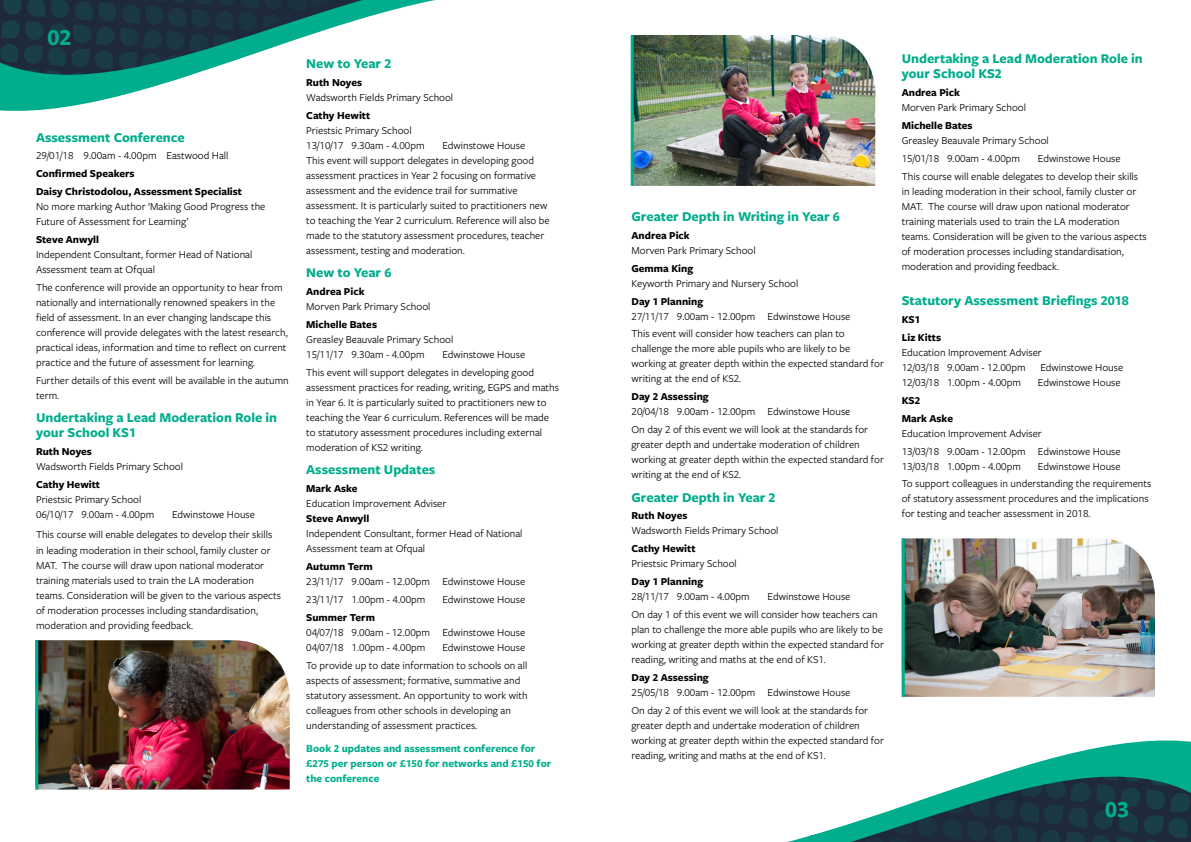
<style>
.page{position:relative;width:1191px;height:842px;background:#fff}
.page>*{position:absolute;margin:0;border:0;box-sizing:border-box;transform-origin:0 0}
.t1{font:700 24px "Freight Sans Pro";color:#00ad8c}
.t2{font:700 14px/15px "Freight Sans Pro";color:#00ad8c}
.t3{font:11px/15px "Freight Sans Pro";color:#000}
.t4{font:700 11px/17.8px "Freight Sans Pro";color:#000}
.t5{font:700 11px/15px "Freight Sans Pro";color:#00ad8c}
</style>
<div class="page">
<svg style="left:0;top:0;width:435px;height:111px"></svg>
<svg style="left:787px;top:740px;width:404px;height:102px"></svg>
<img style="left:904px;top:538px;width:251px;height:159px">
<img style="left:38px;top:640px;width:252px;height:149px">
<img style="left:633px;top:35px;width:242px;height:151px">
<hr style="left:630px;top:35px;width:3px;height:151px;background:#00ad8c">
<hr style="left:35px;top:640px;width:3px;height:149px;background:#00ad8c">
<hr style="left:901px;top:538px;width:3px;height:159px;background:#00ad8c">
<h1 class="t1" style="left:48px;top:21px;width:25px">02</h1>
<p class="t2" style="left:36px;top:129px;width:150px">Assessment Conference</p>
<p class="t3" style="left:36px;top:148px;width:194px">29/01/18 9.00am - 4.00pm Eastwood Hall</p>
<p class="t4" style="left:36px;top:164px;width:207px">Confirmed Speakers<br>Daisy Christodolou, Assessment Specialist</p>
<p class="t3" style="left:36px;top:199px;width:231px">No more marking Author ‘Making Good Progress the<br>Future of Assessment for Learning’</p>
<p class="t4" style="left:36px;top:230px;width:65px">Steve Anwyll</p>
<p class="t3" style="left:36px;top:246px;width:218px">Independent Consultant, former Head of National<br>Assessment team at Ofqual</p>
<p class="t3" style="left:36px;top:279px;width:253px">The conference will provide an opportunity to hear from nationally and internationally renowned speakers in the field of assessment. In an ever changing landscape this conference will provide delegates with the latest research, practical ideas, information and time to reflect on current practice and the future of assessment for learning.</p>
<p class="t3" style="left:36px;top:372px;width:254px">Further details of this event will be available in the autumn term.</p>
<p class="t2" style="left:36px;top:409px;width:243px">Undertaking a Lead Moderation Role in your School KS1</p>
<p class="t4" style="left:36px;top:442px;width:57px">Ruth Noyes</p>
<p class="t3" style="left:36px;top:458px;width:148px">Wadsworth Fields Primary School</p>
<p class="t4" style="left:36px;top:475px;width:65px">Cathy Hewitt</p>
<p class="t3" style="left:36px;top:491px;width:120px">Priestsic Primary School<br>06/10/17 9.00am - 4.00pm</p>
<p class="t3" style="left:36px;top:503px;width:238px;line-height:20.7px;text-indent:136px">Edwinstowe House<br>This course will enable delegates to develop their skills</p>
<p class="t3" style="left:36px;top:542px;width:247px">in leading moderation in their school, family cluster or MAT. The course will draw upon national moderator training materials used to train the LA moderation teams. Consideration will be given to the various aspects of moderation processes including standardisation, moderation and providing feedback.</p>
<p class="t2" style="left:306px;top:56px;width:87px">New to Year 2</p>
<p class="t4" style="left:306px;top:73px;width:57px">Ruth Noyes</p>
<p class="t3" style="left:306px;top:89px;width:148px">Wadsworth Fields Primary School</p>
<p class="t4" style="left:306px;top:106px;width:65px">Cathy Hewitt</p>
<p class="t3" style="left:306px;top:122px;width:120px">Priestsic Primary School<br>13/10/17 9.30am - 4.00pm</p>
<p class="t3" style="left:306px;top:137px;width:245px;text-indent:136px">Edwinstowe House<br>This event will support delegates in developing good assessment practices in Year 2 focusing on formative assessment and the evidence trail for summative assessment. It is particularly suited to practitioners new to teaching the Year 2 curriculum. Reference will also be made to the statutory assessment procedures, teacher assessment, testing and moderation.</p>
<p class="t2" style="left:306px;top:265px;width:87px">New to Year 6</p>
<p class="t4" style="left:306px;top:282px;width:60px">Andrea Pick</p>
<p class="t3" style="left:306px;top:299px;width:126px">Morven Park Primary School</p>
<p class="t4" style="left:306px;top:315px;width:72px">Michelle Bates</p>
<p class="t3" style="left:306px;top:332px;width:149px">Greasley Beauvale Primary School<br>15/11/17 9.30am - 4.00pm</p>
<p class="t3" style="left:306px;top:345px;width:229px;line-height:17.8px;text-indent:136px">Edwinstowe House<br>This event will support delegates in developing good</p>
<p class="t3" style="left:306px;top:379px;width:254px">assessment practices for reading, writing, EGPS and maths in Year 6. It is particularly suited to practitioners new to teaching the Year 6 curriculum. References will be made to statutory assessment procedures including external moderation of KS2 writing.</p>
<p class="t2" style="left:306px;top:462px;width:131px">Assessment Updates</p>
<p class="t4" style="left:306px;top:479px;width:53px">Mark Aske</p>
<p class="t3" style="left:306px;top:496px;width:142px">Education Improvement Adviser</p>
<p class="t4" style="left:306px;top:509px;width:65px">Steve Anwyll</p>
<p class="t3" style="left:306px;top:526px;width:218px">Independent Consultant, former Head of National<br>Assessment team at Ofqual</p>
<p class="t4" style="left:306px;top:557px;width:68px">Autumn Term</p>
<p class="t3" style="left:306px;top:572px;width:220px;line-height:17.8px">23/11/17 9.00am - 12.00pm Edwinstowe House<br>23/11/17 1.00pm - 4.00pm</p>
<p class="t3" style="left:442px;top:591px;width:84px">Edwinstowe House</p>
<p class="t4" style="left:306px;top:608px;width:70px">Summer Term</p>
<p class="t3" style="left:306px;top:624px;width:220px">04/07/18 9.00am - 12.00pm Edwinstowe House<br>04/07/18 1.00pm - 4.00pm</p>
<p class="t3" style="left:306px;top:638px;width:222px;line-height:17.8px;text-align:right">Edwinstowe House<br>To provide up to date information to schools on all</p>
<p class="t3" style="left:306px;top:672px;width:223px">aspects of assessment; formative, summative and statutory assessment. An opportunity to work with colleagues from other schools in developing an understanding of assessment practices.</p>
<p class="t5" style="left:306px;top:741px;width:246px">Book 2 updates and assessment conference for £275 per person or £150 for networks and £150 for the conference</p>
<p class="t2" style="left:631px;top:208px;width:210px">Greater Depth in Writing in Year 6</p>
<p class="t4" style="left:631px;top:226px;width:60px">Andrea Pick</p>
<p class="t3" style="left:631px;top:242px;width:126px">Morven Park Primary School</p>
<p class="t4" style="left:631px;top:259px;width:63px">Gemma King</p>
<p class="t3" style="left:631px;top:275px;width:168px">Keyworth Primary and Nursery School</p>
<p class="t4" style="left:631px;top:292px;width:73px">Day 1 Planning</p>
<p class="t3" style="left:631px;top:307px;width:220px;line-height:17.8px">27/11/17 9.00am - 12.00pm Edwinstowe House<br>This event will consider how teachers can plan to</p>
<p class="t3" style="left:631px;top:341px;width:254px">challenge the more able pupils who are likely to be working at greater depth within the expected standard for writing at the end of KS2.</p>
<p class="t4" style="left:631px;top:387px;width:79px">Day 2 Assessing</p>
<p class="t3" style="left:631px;top:402px;width:238px;line-height:17.8px">20/04/18 9.00am - 12.00pm Edwinstowe House<br>On day 2 of this event we will look at the standards for</p>
<p class="t3" style="left:631px;top:437px;width:254px">greater depth and undertake moderation of children working at greater depth within the expected standard for writing at the end of KS2.</p>
<p class="t2" style="left:631px;top:489px;width:146px">Greater Depth in Year 2</p>
<p class="t4" style="left:631px;top:506px;width:57px">Ruth Noyes</p>
<p class="t3" style="left:631px;top:523px;width:148px">Wadsworth Fields Primary School</p>
<p class="t4" style="left:631px;top:539px;width:65px">Cathy Hewitt</p>
<p class="t3" style="left:631px;top:556px;width:107px">Priestsic Primary School</p>
<p class="t4" style="left:631px;top:572px;width:73px">Day 1 Planning</p>
<p class="t3" style="left:631px;top:589px;width:120px">28/11/17 9.00am - 4.00pm</p>
<p class="t3" style="left:631px;top:587px;width:248px;line-height:17.8px;text-indent:136px">Edwinstowe House<br>On day 1 of this event we will consider how teachers can</p>
<p class="t3" style="left:631px;top:621px;width:254px;text-align:justify">plan to challenge the more able pupils who are likely to be working at greater depth within the expected standard for reading, writing and maths at the end of KS1.</p>
<p class="t4" style="left:631px;top:668px;width:79px">Day 2 Assessing</p>
<p class="t3" style="left:631px;top:683px;width:238px;line-height:17.8px">25/05/18 9.00am - 12.00pm Edwinstowe House<br>On day 2 of this event we will look at the standards for</p>
<p class="t3" style="left:631px;top:717px;width:254px">greater depth and undertake moderation of children working at greater depth within the expected standard for reading, writing and maths at the end of KS1.</p>
<p class="t2" style="left:901px;top:51px;width:243px">Undertaking a Lead Moderation Role in your School KS2</p>
<p class="t4" style="left:901px;top:83px;width:60px">Andrea Pick</p>
<p class="t3" style="left:901px;top:100px;width:126px">Morven Park Primary School</p>
<p class="t4" style="left:901px;top:116px;width:72px">Michelle Bates</p>
<p class="t3" style="left:901px;top:131px;width:149px;line-height:17.8px">Greasley Beauvale Primary School<br>15/01/18 9.00am - 4.00pm</p>
<p class="t3" style="left:901px;top:149px;width:238px;line-height:17.8px;text-indent:136px">Edwinstowe House<br>This course will enable delegates to develop their skills</p>
<p class="t3" style="left:901px;top:183px;width:247px">in leading moderation in their school, family cluster or MAT. The course will draw upon national moderator training materials used to train the LA moderation teams. Consideration will be given to the various aspects of moderation processes including standardisation, moderation and providing feedback.</p>
<p class="t2" style="left:901px;top:293px;width:228px">Statutory Assessment Briefings 2018</p>
<p class="t4" style="left:901px;top:310px;width:41px">KS1<br>Liz Kitts</p>
<p class="t3" style="left:901px;top:345px;width:142px">Education Improvement Adviser<br>12/03/18 9.00am - 12.00pm</p>
<p class="t3" style="left:1040px;top:360px;width:84px">Edwinstowe House</p>
<p class="t3" style="left:901px;top:375px;width:121px">12/03/18 1.00pm - 4.00pm</p>
<p class="t3" style="left:1037px;top:375px;width:84px">Edwinstowe House</p>
<p class="t4" style="left:901px;top:391px;width:53px">KS2<br>Mark Aske</p>
<p class="t3" style="left:901px;top:424px;width:220px;line-height:17.8px">Education Improvement Adviser<br>13/03/18 9.00am - 12.00pm Edwinstowe House</p>
<p class="t3" style="left:901px;top:458px;width:121px">13/03/18 1.00pm - 4.00pm</p>
<p class="t3" style="left:901px;top:457px;width:251px;line-height:17.8px;text-indent:136px">Edwinstowe House<br>To support colleagues in understanding the requirements</p>
<p class="t3" style="left:901px;top:491px;width:248px">of statutory assessment procedures and the implications for testing and teacher assessment in 2018.</p>
<h1 class="t1" style="left:1105px;top:792px;width:25px">03</h1>
</div>
